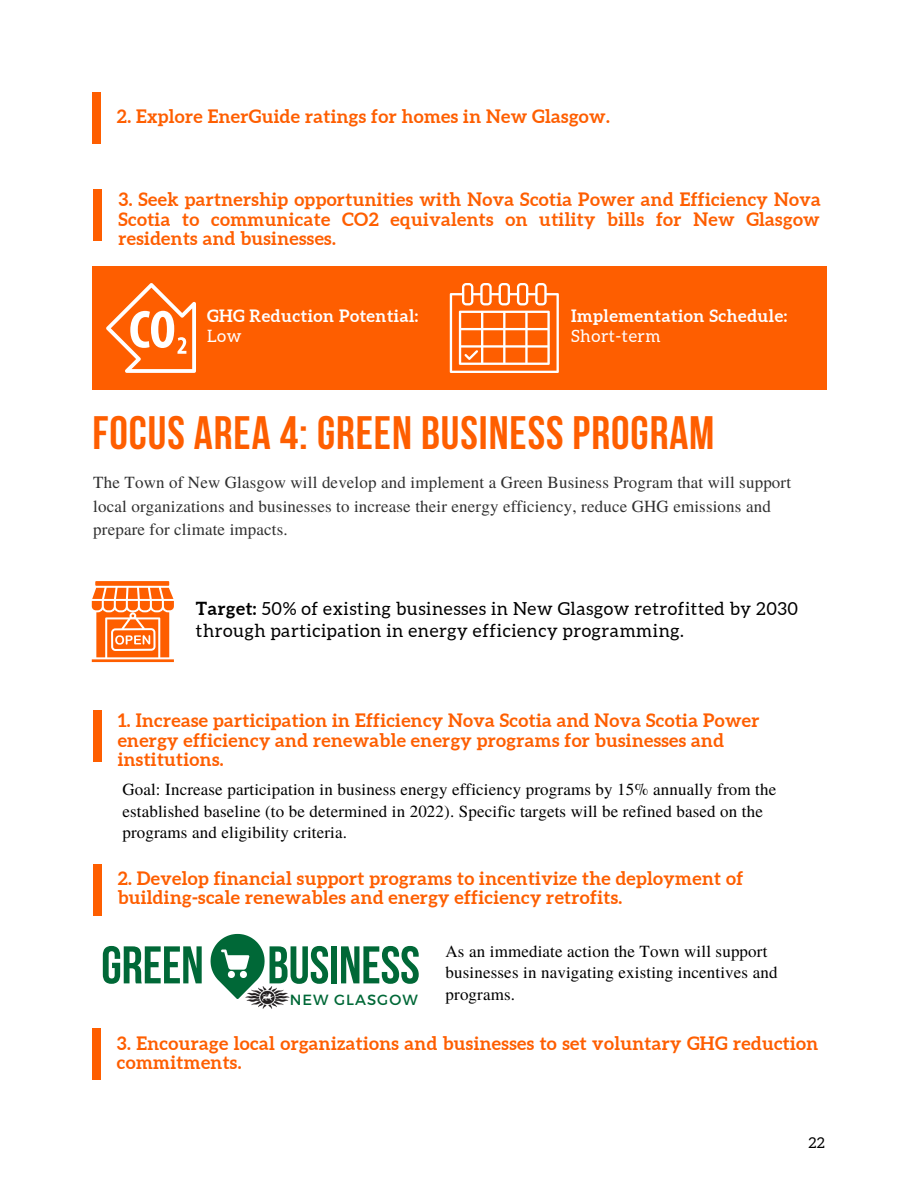
<style>
.page{position:relative;width:918px;height:1188px;background:#fff}
.page>*{position:absolute;margin:0;border:0;box-sizing:border-box;transform-origin:0 0}
.t1{font:52.95px "Bebas Neue Cyrillic";letter-spacing:-.005em;color:#006837}
.t2{font:700 46.65px "Bebas Neue";letter-spacing:.02em;color:#fe5e00}
.t3{font:700 18.45px/19.2px "Aleo";letter-spacing:.02em;color:#fe5e00}
.t4{font:18px/21.3px "Aleo";letter-spacing:.035em;color:#000}
.t5{font:700 17.1px "Aleo";letter-spacing:.03em;color:#fff}
.t6{font:17.1px "Aleo";letter-spacing:.03em;color:#fff}
.t7{font:16.95px/21.3px "Te X Gyre Termes";letter-spacing:.01em;color:#000}
.t8{font:16.95px/23.7px "Te X Gyre Termes";letter-spacing:.01em;color:#303030}
.t9{font:15px "Aleo";color:#000}
.t10{font:14.7px "Montserrat";letter-spacing:.07em;color:#006837}
.s1{font-weight:700}
</style>
<div class="page">
<div style="left:95px;top:581px;width:74px;height:5px;background:#fe5e00"></div>
<svg style="left:92px;top:588px;width:82px;height:74px"></svg>
<img style="left:246px;top:987px;width:44px;height:22px">
<svg style="left:211px;top:934px;width:54px;height:65px"></svg>
<div style="left:93px;top:710px;width:9px;height:52px;background:#fe5e00"></div>
<div style="left:93px;top:864px;width:9px;height:52px;background:#fe5e00"></div>
<div style="left:92px;top:1028px;width:9px;height:52px;background:#fe5e00"></div>
<div style="left:92px;top:92px;width:9px;height:52px;background:#fe5e00"></div>
<div style="left:93px;top:189px;width:9px;height:52px;background:#fe5e00"></div>
<div style="left:92px;top:266px;width:734px;height:124px;background:#fe5e00"></div>
<svg style="left:106px;top:283px;width:90px;height:90px"></svg>
<svg style="left:450px;top:283px;width:109px;height:90px"></svg>
<p class="t3" style="left:117px;top:107px;width:494px">2. Explore EnerGuide ratings for homes in New Glasgow.</p>
<p class="t3" style="left:118px;top:190px;width:704px;text-align:justify">3. Seek partnership opportunities with Nova Scotia Power and Efficiency Nova Scotia to communicate CO2 equivalents on utility bills for New Glasgow residents and businesses.</p>
<p class="t5" style="left:207px;top:306px;width:213px">GHG Reduction Potential:</p>
<p class="t6" style="left:207px;top:327px;width:36px">Low</p>
<p class="t5" style="left:571px;top:306px;width:217px">Implementation Schedule:</p>
<p class="t6" style="left:571px;top:327px;width:91px">Short-term</p>
<h2 class="t2" style="left:93px;top:414px;width:624px">FOCUS AREA 4: GREEN BUSINESS PROGRAM</h2>
<p class="t8" style="left:93px;top:470px;width:699px">The Town of New Glasgow will develop and implement a Green Business Program that will support local organizations and businesses to increase their energy efficiency, reduce GHG emissions and prepare for climate impacts.</p>
<p class="t4" style="left:196px;top:598px;width:604px"><span class="s1">Target:</span> 50% of existing businesses in New Glasgow retrofitted by 2030 through participation in energy efficiency programming.</p>
<p class="t3" style="left:118px;top:711px;width:643px">1. Increase participation in Efficiency Nova Scotia and Nova Scotia Power energy efficiency and renewable energy programs for businesses and institutions.</p>
<p class="t7" style="left:122px;top:778px;width:655px">Goal: Increase participation in business energy efficiency programs by 15% annually from the established baseline (to be determined in 2022). Specific targets will be refined based on the programs and eligibility criteria.</p>
<p class="t3" style="left:118px;top:869px;width:627px">2. Develop financial support programs to incentivize the deployment of building-scale renewables and energy efficiency retrofits.</p>
<h1 class="t1" style="left:101px;top:944px;width:320px">GREEN BUSINESS</h1>
<p class="t10" style="left:290px;top:990px;width:129px">NEW GLASGOW</p>
<p class="t7" style="left:446px;top:940px;width:333px">As an immediate action the Town will support businesses in navigating existing incentives and programs.</p>
<p class="t3" style="left:117px;top:1033px;width:703px">3. Encourage local organizations and businesses to set voluntary GHG reduction commitments.</p>
<p class="t9" style="left:808px;top:1134px;width:18px">22</p>
</div>
